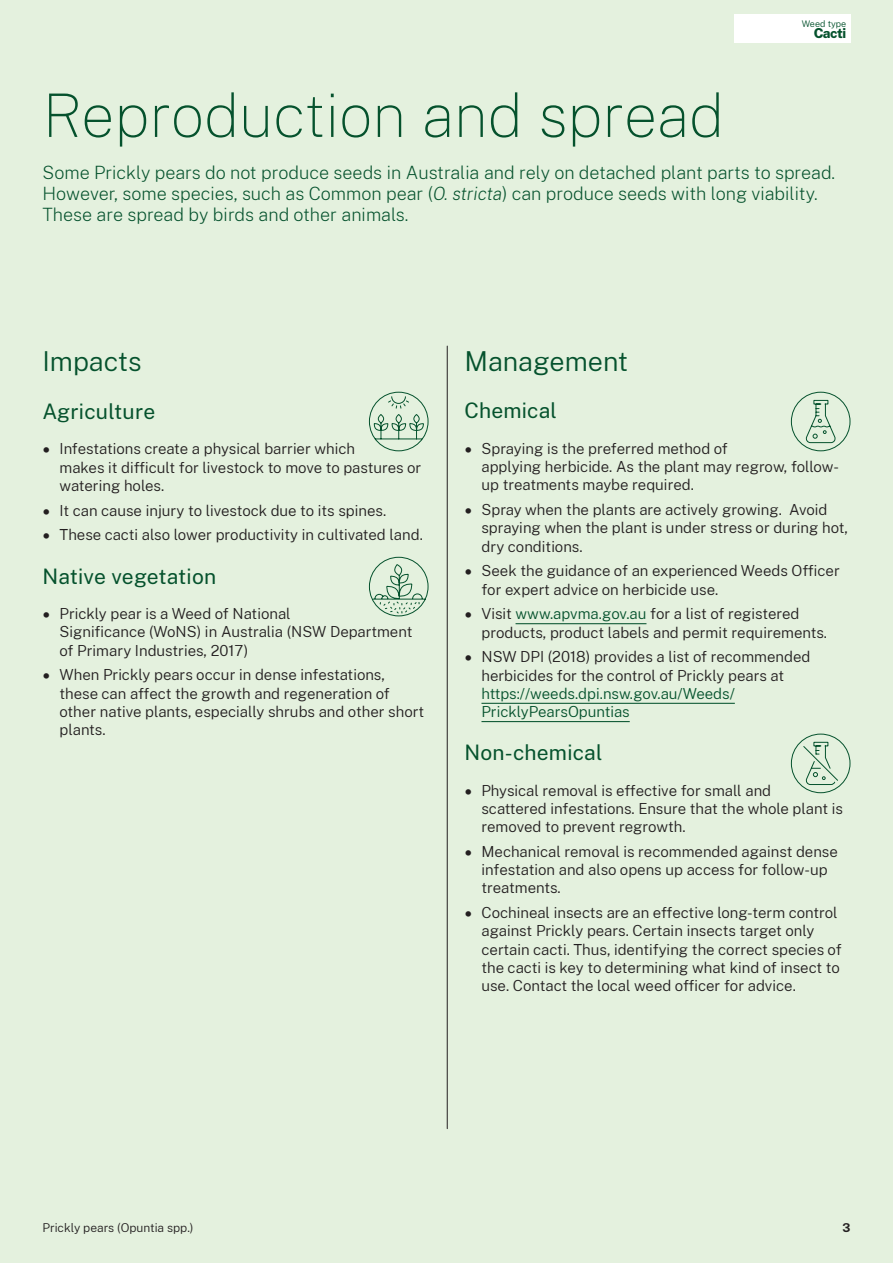
<style>
.page{position:relative;width:893px;height:1263px;background:#e4f1de}
.page>*{position:absolute;margin:0;border:0;box-sizing:border-box;transform-origin:0 0}
.H1{font:100 60px "Public Sans";color:#05522d}
.H2{font:300 27px "Public Sans";color:#05522d}
.H3{font:21px "Public Sans";letter-spacing:.01em;color:#05522d}
.Intro{font:200 18px/21px "Public Sans";color:#05522d}
.t1{font:300 15px/18.3px "Public Sans";color:#231f20}
.Body{font:800 13.5px "Public Sans";letter-spacing:-.035em;color:#05522d}
.t2{font:300 12px "Public Sans";color:#231f20}
.t3{font:700 12px "Public Sans";color:#231f20}
.Small_Print{font:300 9px "Public Sans";color:#05522d}
.s1{font-style:italic}
.s2{font-family:"Nunito Sans"}
.s3{color:#05522d}
</style>
<div class="page">
<hr style="left:447px;top:346px;width:1px;height:783px;background:#231f20">
<svg style="left:368px;top:391px;width:61px;height:61px"></svg>
<svg style="left:368px;top:556px;width:61px;height:61px"></svg>
<hr style="left:516px;top:623px;width:130px;height:1px;background:#05522d">
<hr style="left:481px;top:703px;width:254px;height:1px;background:#05522d">
<hr style="left:481px;top:721px;width:149px;height:1px;background:#05522d">
<svg style="left:790px;top:391px;width:61px;height:61px"></svg>
<svg style="left:790px;top:733px;width:61px;height:61px"></svg>
<div style="left:733px;top:14px;width:117px;height:29px;background:#fff"></div>
<p class="Small_Print" style="left:802px;top:17px;width:46px">Weed type</p>
<p class="Body" style="left:814px;top:23px;width:34px">Cacti</p>
<h1 class="H1" style="left:43px;top:75px;width:683px">Reproduction and spread</h1>
<p class="Intro" style="left:43px;top:161px;width:794px">Some Prickly pears do not produce seeds in Australia and rely on detached plant parts to spread.<br>However, some species, such as Common pear (<span class="s1">O. stricta</span>) can produce seeds with long viability.<br>These are spread by birds and other animals.</p>
<h2 class="H2" style="left:43px;top:342px;width:100px">Impacts</h2>
<h3 class="H3" style="left:43px;top:397px;width:114px">Agriculture</h3>
<p class="t1" style="left:60px;top:439px;width:363px;text-indent:-17px"><span class="s2">•</span> Infestations create a physical barrier which<br>makes it difficult for livestock to move to pastures or watering holes.</p>
<p class="t1" style="left:43px;top:500px;width:345px"><span class="s2">•</span> It can cause injury to livestock due to its spines.</p>
<p class="t1" style="left:43px;top:525px;width:382px"><span class="s2">•</span> These cacti also lower productivity in cultivated land.</p>
<h3 class="H3" style="left:43px;top:561px;width:175px">Native vegetation</h3>
<p class="t1" style="left:60px;top:604px;width:354px;text-indent:-17px"><span class="s2">•</span> Prickly pear is a Weed of National<br>Significance (WoNS) in Australia (NSW Department of Primary Industries, 2017)</p>
<p class="t1" style="left:60px;top:665px;width:366px;text-indent:-17px"><span class="s2">•</span> When Prickly pears occur in dense infestations, these can affect the growth and regeneration of other native plants, especially shrubs and other short plants.</p>
<h2 class="H2" style="left:464px;top:342px;width:165px">Management</h2>
<h3 class="H3" style="left:464px;top:396px;width:94px">Chemical</h3>
<p class="t1" style="left:481px;top:438px;width:359px;text-indent:-17px"><span class="s2">•</span> Spraying is the preferred method of<br>applying herbicide. As the plant may regrow, follow&shy;up treatments maybe required.</p>
<p class="t1" style="left:481px;top:500px;width:368px;text-indent:-17px"><span class="s2">•</span> Spray when the plants are actively growing. Avoid spraying when the plant is under stress or during hot, dry conditions.</p>
<p class="t1" style="left:481px;top:561px;width:360px;text-indent:-17px"><span class="s2">•</span> Seek the guidance of an experienced Weeds Officer for expert advice on herbicide use.</p>
<p class="t1" style="left:481px;top:604px;width:347px;text-indent:-17px"><span class="s2">•</span> Visit <span class="s3">www.apvma.gov.au</span> for a list of registered products, product labels and permit requirements.</p>
<p class="t1" style="left:481px;top:647px;width:330px;text-indent:-17px"><span class="s2">•</span> NSW DPI (2018) provides a list of recommended herbicides for the control of Prickly pears at <span class="s3">https://weeds.dpi.nsw.gov.au/Weeds/ PricklyPearsOpuntias</span></p>
<h3 class="H3" style="left:464px;top:738px;width:139px">Non-chemical</h3>
<p class="t1" style="left:481px;top:780px;width:363px;text-indent:-17px"><span class="s2">•</span> Physical removal is effective for small and<br>scattered infestations. Ensure that the whole plant is removed to prevent regrowth.</p>
<p class="t1" style="left:481px;top:841px;width:358px;text-indent:-17px"><span class="s2">•</span> Mechanical removal is recommended against dense infestation and also opens up access for follow-up treatments.</p>
<p class="t1" style="left:481px;top:903px;width:362px;text-indent:-17px"><span class="s2">•</span> Cochineal insects are an effective long-term control against Prickly pears. Certain insects target only certain cacti. Thus, identifying the correct species of the cacti is key to determining what kind of insect to use. Contact the local weed officer for advice.</p>
<p class="t2" style="left:43px;top:1219px;width:153px">Prickly pears (Opuntia spp.)</p>
<p class="t3" style="left:842px;top:1219px;width:9px">3</p>
</div>
